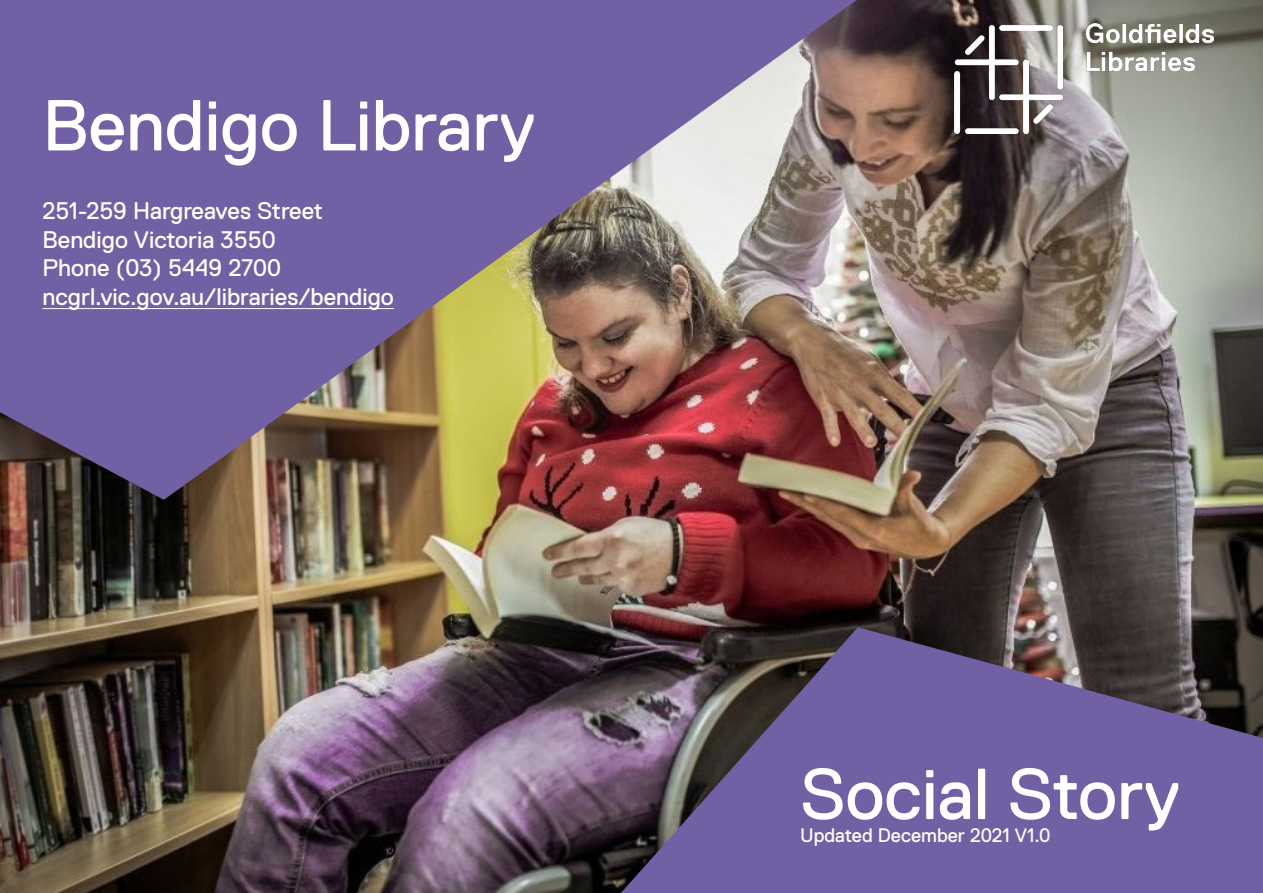
<style>
.page{position:relative;width:1263px;height:893px;background:#fff}
.page>*{position:absolute;margin:0;border:0;box-sizing:border-box;transform-origin:0 0}
.t1{font:72px "Replica";color:#fff}
.t2{font:24px "Replica";color:#fff}
.t3{font:19.5px "Replica";color:#fff}
</style>
<div class="page">
<img style="left:0;top:0;width:1263px;height:893px">
<img style="left:0;top:0;width:857px;height:500px">
<svg style="left:621px;top:627px;width:642px;height:266px;background:#645583"></svg>
<hr style="left:43px;top:308px;width:351px;height:1px;background:#fff">
<img style="left:955px;top:24px;width:258px;height:109px">
<p class="t1" style="left:43px;top:86px;width:495px">Bendigo Library</p>
<p class="t2" style="left:43px;top:197px;width:282px">251-259 Hargreaves Street</p>
<p class="t2" style="left:43px;top:226px;width:235px">Bendigo Victoria 3550</p>
<p class="t2" style="left:43px;top:255px;width:240px">Phone (03) 5449 2700</p>
<p class="t2" style="left:43px;top:284px;width:353px">ncgrl.vic.gov.au/libraries/bendigo</p>
<p class="t1" style="left:800px;top:754px;width:382px">Social Story</p>
<p class="t3" style="left:800px;top:825px;width:252px">Updated December 2021 V1.0</p>
</div>
